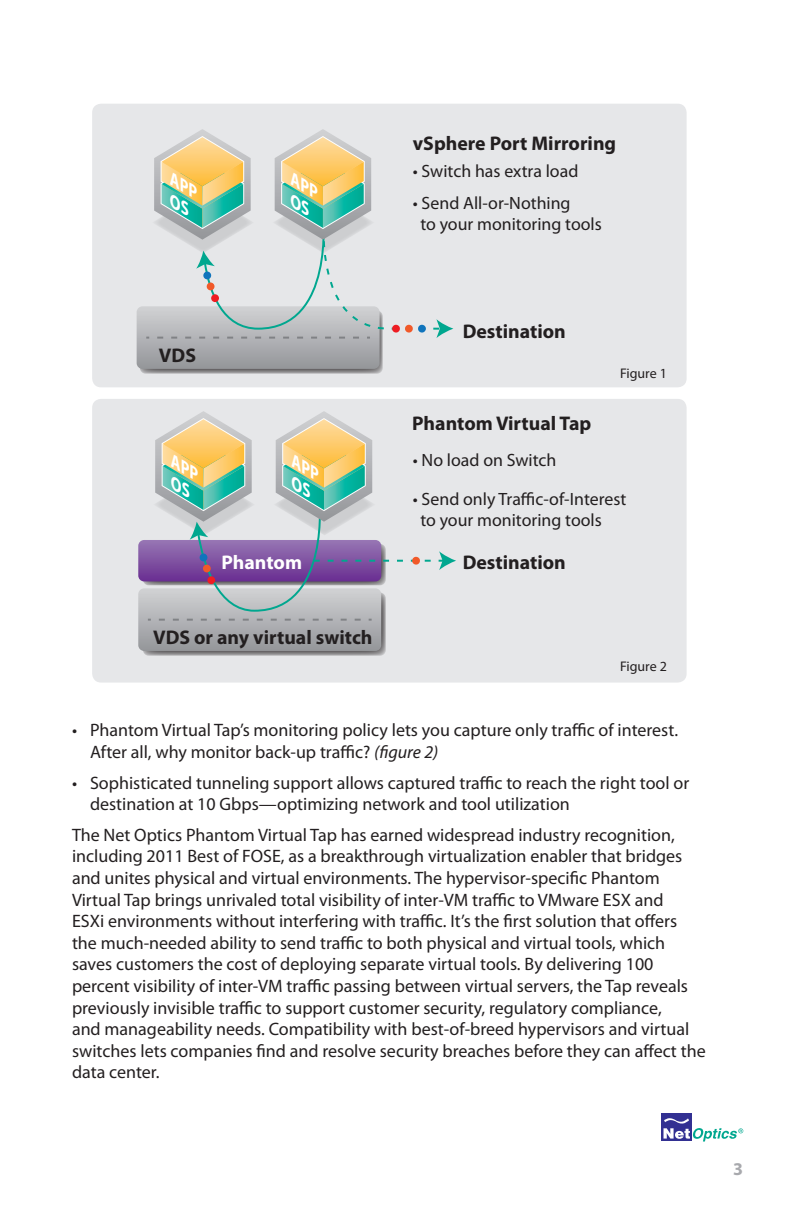
<style>
.page{position:relative;width:792px;height:1224px;background:#fff}
.page>*{position:absolute;margin:0;border:0;box-sizing:border-box;transform-origin:0 0}
.t1{font:700 19.8px "Myriad Pro";color:#231f20}
.t2{font:700 19.8px "Myriad Pro";color:#fff}
.t3{font:18px/21.6px "Myriad Pro";color:#231f20}
.t4{font:700 18px "Myriad Pro";color:#a8a9ad}
.t5{font:17.8px/21.4px "Myriad Pro";color:#231f20}
.t6{font:14px "Myriad Pro";color:#231f20}
.s1{font-style:italic}
</style>
<div class="page">
<div style="left:661px;top:1113px;width:31px;height:27px;background:#323092"></div>
<svg style="left:664px;top:1118px;width:79px;height:24px"></svg>
<div style="left:92px;top:104px;width:595px;height:283px;background:#e6e7e9;border-radius:9px"></div>
<div style="left:92px;top:399px;width:595px;height:284px;background:#e6e7e9;border-radius:9px"></div>
<svg style="left:140px;top:310px;width:243px;height:64px"></svg>
<svg style="left:143px;top:593px;width:243px;height:63px"></svg>
<svg style="left:137px;top:129px;width:316px;height:240px"></svg>
<svg style="left:138px;top:411px;width:318px;height:240px"></svg>
<p class="t1" style="left:413px;top:130px;width:205px">vSphere Port Mirroring</p>
<p class="t5" style="left:413px;top:160px;width:167px">• Switch has extra load</p>
<p class="t5" style="left:420px;top:192px;width:183px;text-indent:-8px">• Send All-or-Nothing<br>to your monitoring tools</p>
<p class="t1" style="left:159px;top:342px;width:39px">VDS</p>
<p class="t2" style="left:221px;top:549px;width:82px">Phantom</p>
<p class="t1" style="left:153px;top:624px;width:221px">VDS or any virtual switch</p>
<p class="t1" style="left:463px;top:318px;width:105px">Destination</p>
<p class="t1" style="left:412px;top:410px;width:181px">Phantom Virtual Tap</p>
<p class="t5" style="left:413px;top:449px;width:145px">• No load on Switch</p>
<p class="t6" style="left:620px;top:365px;width:48px">Figure 1</p>
<p class="t5" style="left:420px;top:488px;width:207px;text-indent:-8px">• Send only Traffic-of-Interest to your monitoring tools</p>
<p class="t1" style="left:463px;top:549px;width:105px">Destination</p>
<p class="t6" style="left:620px;top:657px;width:48px">Figure 2</p>
<p class="t3" style="left:90px;top:719px;width:590px;text-indent:-18px">• Phantom Virtual Tap’s monitoring policy lets you capture only traffic of interest.<br>After all, why monitor back-up traffic? <span class="s1">(figure 2)</span></p>
<p class="t3" style="left:90px;top:771px;width:601px;text-indent:-18px">• Sophisticated tunneling support allows captured traffic to reach the right tool or destination at 10 Gbps—optimizing network and tool utilization</p>
<p class="t3" style="left:72px;top:824px;width:635px">The Net Optics Phantom Virtual Tap has earned widespread industry recognition, including 2011 Best of FOSE, as a breakthrough virtualization enabler that bridges and unites physical and virtual environments. The hypervisor-specific Phantom Virtual Tap brings unrivaled total visibility of inter-VM traffic to VMware ESX and<br>ESXi environments without interfering with traffic. It’s the first solution that offers the much-needed ability to send traffic to both physical and virtual tools, which saves customers the cost of deploying separate virtual tools. By delivering 100 percent visibility of inter-VM traffic passing between virtual servers, the Tap reveals previously invisible traffic to support customer security, regulatory compliance,<br>and manageability needs. Compatibility with best-of-breed hypervisors and virtual switches lets companies find and resolve security breaches before they can affect the data center.</p>
<p class="t4" style="left:733px;top:1158px;width:11px">3</p>
</div>
